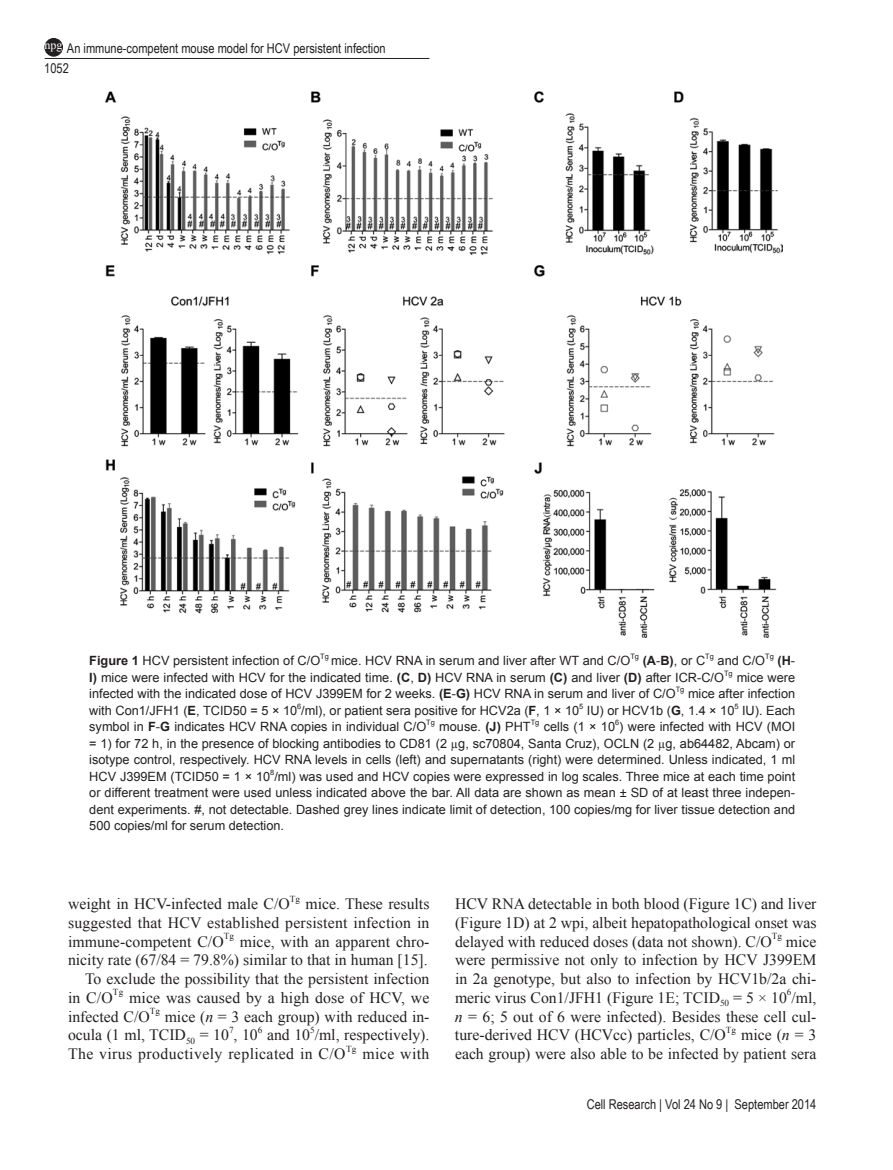
<style>
.page{position:relative;width:893px;height:1170px;background:#fff}
.page>*{position:absolute;margin:0;border:0;box-sizing:border-box;transform-origin:0 0}
.t1{font:15.75px/18.8px "Times New Roman";color:#231f20;text-align:justify}
.t2{font:15.75px "Times New Roman";letter-spacing:.025em;color:#231f20}
.t3{font:13.5px "Arial Narrow";color:#231f20}
.t4{font:12.75px/16.5px "Arial";color:#231f20;text-align:justify}
.t5{font:700 12.75px "Arial";color:#231f20}
.t6{font:12px "Times New Roman";color:#fff}
.t7{font:9.15px "Times New Roman";color:#231f20}
.t8{font:7.5px "Arial";color:#231f20}
.s1{font-weight:700}
.s2{font-weight:400}
.s3{font-family:"Times New Roman"}
.s4{font-style:italic}
</style>
<div class="page">
<hr style="left:45px;top:58px;width:384px;height:1px;background:#231f20">
<div style="left:45px;top:38px;width:17px;height:18px;background:#231f20;border-radius:50%"></div>
<div style="left:45px;top:38px;width:18px;height:18px;border:1px solid #231f20;border-radius:50%"></div>
<img style="left:105px;top:91px;width:677px;height:546px">
<p class="t3" style="left:67px;top:39px;width:320px">An immune-competent mouse model for HCV persistent infection</p>
<p class="t6" style="left:45px;top:37px;width:20px">npg</p>
<p class="t3" style="left:44px;top:58px;width:26px">1052</p>
<p class="t4" style="left:89px;top:652px;width:232px"><span class="s1">Figure 1</span> HCV persistent infection of C/O</p>
<p class="t8" style="left:320px;top:651px;width:10px">Tg</p>
<p class="t4" style="left:331px;top:652px;width:301px">mice. HCV RNA in serum and liver after WT and C/O</p>
<p class="t8" style="left:630px;top:651px;width:10px">Tg</p>
<p class="t4" style="left:643px;top:652px;width:64px"><span class="s1">(A</span>-<span class="s1">B)</span>, or C</p>
<p class="t8" style="left:705px;top:651px;width:10px">Tg</p>
<p class="t4" style="left:718px;top:652px;width:49px">and C/O</p>
<p class="t8" style="left:765px;top:651px;width:10px">Tg</p>
<p class="t5" style="left:777px;top:652px;width:19px">(H<span class="s2">-</span></p>
<p class="t4" style="left:89px;top:669px;width:636px"><span class="s1">I)</span> mice were infected with HCV for the indicated time. <span class="s1">(C</span>, <span class="s1">D)</span> HCV RNA in serum <span class="s1">(C)</span> and liver <span class="s1">(D)</span> after ICR-C/O</p>
<p class="t8" style="left:724px;top:668px;width:10px">Tg</p>
<p class="t4" style="left:737px;top:669px;width:60px">mice were</p>
<p class="t4" style="left:89px;top:685px;width:588px">infected with the indicated dose of HCV J399EM for 2 weeks. <span class="s1">(E</span>-<span class="s1">G)</span> HCV RNA in serum and liver of C/O</p>
<p class="t8" style="left:676px;top:684px;width:10px">Tg</p>
<p class="t4" style="left:688px;top:685px;width:109px">mice after infection</p>
<p class="t4" style="left:89px;top:702px;width:491px">with Con1/JFH1 (<span class="s1">E</span>, TCID50 = 5 × 10 /ml), or patient sera positive for HCV2a (<span class="s1">F</span>, 1 × 10</p>
<p class="t8" style="left:297px;top:701px;width:6px">6</p>
<p class="t8" style="left:579px;top:701px;width:6px">5</p>
<p class="t4" style="left:587px;top:702px;width:149px">IU) or HCV1b (<span class="s1">G</span>, 1.4 × 10</p>
<p class="t8" style="left:734px;top:701px;width:6px">5</p>
<p class="t4" style="left:742px;top:702px;width:55px">IU). Each</p>
<p class="t4" style="left:89px;top:718px;width:338px">symbol in <span class="s1">F</span>-<span class="s1">G</span> indicates HCV RNA copies in individual C/O</p>
<p class="t8" style="left:426px;top:717px;width:10px">Tg</p>
<p class="t4" style="left:439px;top:718px;width:93px">mouse. <span class="s1">(J)</span> PHT</p>
<p class="t8" style="left:531px;top:717px;width:10px">Tg</p>
<p class="t4" style="left:544px;top:718px;width:253px">cells (1 × 10 ) were infected with HCV (MOI</p>
<p class="t8" style="left:615px;top:717px;width:6px">6</p>
<p class="t4" style="left:89px;top:735px;width:707px">= 1) for 72 h, in the presence of blocking antibodies to CD81 (2 <span class="s3">µ</span>g, sc70804, Santa Cruz), OCLN (2 <span class="s3">µ</span>g, ab64482, Abcam) or isotype control, respectively. HCV RNA levels in cells (left) and supernatants (right) were determined. Unless indicated, 1 ml HCV J399EM (TCID50 = 1 × 10 /ml) was used and HCV copies were expressed in log scales. Three mice at each time point</p>
<p class="t8" style="left:270px;top:767px;width:6px">8</p>
<p class="t4" style="left:89px;top:784px;width:707px">or different treatment were used unless indicated above the bar. All data are shown as mean ± SD of at least three indepen&shy;dent experiments. #, not detectable. Dashed grey lines indicate limit of detection, 100 copies/mg for liver tissue detection and 500 copies/ml for serum detection.</p>
<p class="t1" style="left:68px;top:894px;width:223px">weight in HCV-infected male C/O</p>
<p class="t7" style="left:290px;top:892px;width:12px">Tg</p>
<p class="t1" style="left:68px;top:894px;width:363px;text-indent:237px">mice. These results suggested that HCV established persistent infection in immune-competent C/O</p>
<p class="t7" style="left:224px;top:929px;width:12px">Tg</p>
<p class="t1" style="left:240px;top:931px;width:191px">mice, with an apparent chro-</p>
<p class="t1" style="left:68px;top:950px;width:361px">nicity rate (67/84 = 79.8%) similar to that in human [15].</p>
<p class="t1" style="left:85px;top:969px;width:346px">To exclude the possibility that the persistent infection</p>
<p class="t1" style="left:68px;top:987px;width:46px">in C/O</p>
<p class="t7" style="left:113px;top:986px;width:12px">Tg</p>
<p class="t1" style="left:68px;top:987px;width:363px;text-indent:61px">mice was caused by a high dose of HCV, we infected C/O</p>
<p class="t7" style="left:150px;top:1004px;width:12px">Tg</p>
<p class="t1" style="left:68px;top:1006px;width:363px;text-indent:97px">mice (<span class="s4">n</span> = 3 each group) with reduced in&shy;ocula (1 ml, TCID<sub>50</sub> = 10 , 10</p>
<p class="t7" style="left:229px;top:1023px;width:6px">7</p>
<p class="t7" style="left:258px;top:1023px;width:6px">6</p>
<p class="t1" style="left:267px;top:1025px;width:164px">and 10 /ml, respectively).</p>
<p class="t7" style="left:310px;top:1023px;width:6px">5</p>
<p class="t2" style="left:68px;top:1043px;width:279px">The virus productively replicated in C/O</p>
<p class="t7" style="left:346px;top:1042px;width:12px">Tg</p>
<p class="t2" style="left:362px;top:1043px;width:68px">mice with</p>
<p class="t1" style="left:455px;top:894px;width:363px">HCV RNA detectable in both blood (Figure 1C) and liver (Figure 1D) at 2 wpi, albeit hepatopathological onset was delayed with reduced doses (data not shown). C/O</p>
<p class="t7" style="left:772px;top:929px;width:12px">Tg</p>
<p class="t1" style="left:455px;top:931px;width:363px;text-indent:331px">mice were permissive not only to infection by HCV J399EM in 2a genotype, but also to infection by HCV1b/2a chi&shy;meric virus Con1/JFH1 (Figure 1E; TCID<sub>50</sub> = 5 × 10 /ml,</p>
<p class="t7" style="left:787px;top:986px;width:6px">6</p>
<p class="t1" style="left:455px;top:1006px;width:363px"><span class="s4">n</span> = 6; 5 out of 6 were infected). Besides these cell cul&shy;ture-derived HCV (HCVcc) particles, C/O</p>
<p class="t7" style="left:726px;top:1023px;width:12px">Tg</p>
<p class="t1" style="left:455px;top:1025px;width:363px;text-align:right">mice (<span class="s4">n</span> = 3<br>each group) were also able to be infected by patient sera</p>
<p class="t3" style="left:587px;top:1094px;width:231px">Cell Research | Vol 24 No 9 | September 2014</p>
</div>
